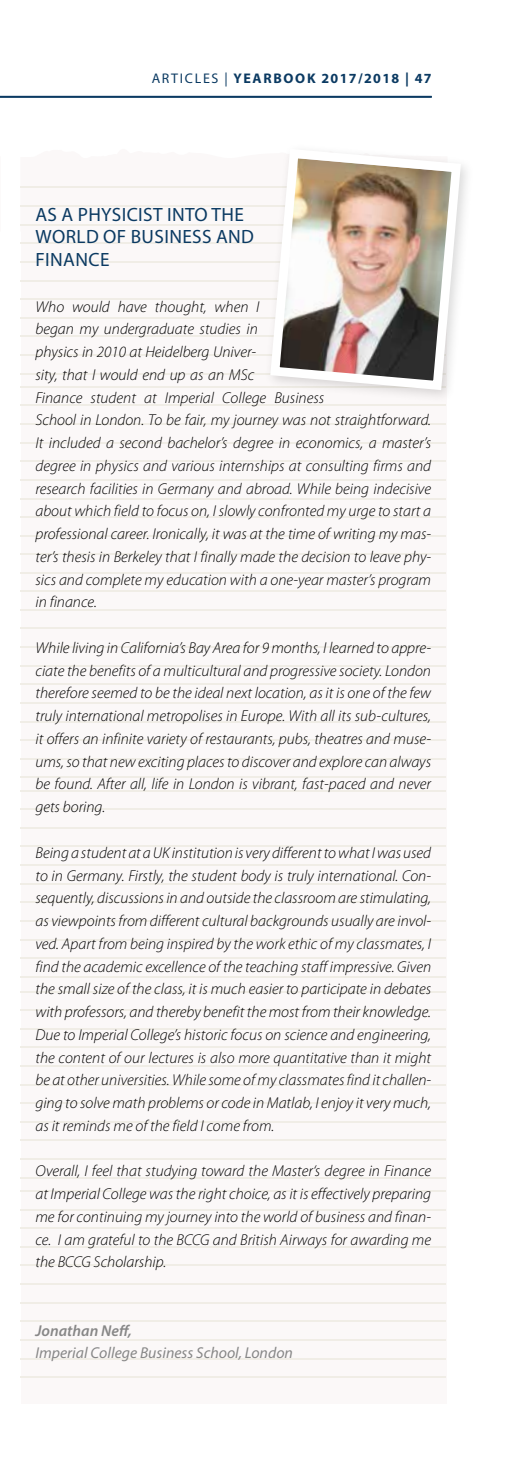
<style>
.page{position:relative;width:531px;height:1474px;background:#fff}
.page>*{position:absolute;margin:0;border:0;box-sizing:border-box;transform-origin:0 0}
.t1{font:19.25px/22.8px "Myriad Pro";letter-spacing:.02em;color:#0b3a62}
.t2{font:italic 300 15.75px/22.8px "Myriad Pro";color:#000;text-align:justify}
.t3{font:italic 15.75px "Myriad Pro";color:#878787}
.t4{font:italic 600 15.75px "Myriad Pro";color:#878787}
.t5{font:700 14px "Myriad Pro";letter-spacing:.1em;color:#0b3a62}
.s1{font-weight:400}
</style>
<div class="page">
<hr style="left:0;top:96px;width:432px;height:2px;background:#0b3a62">
<div style="left:21px;top:158px;width:425px;height:1245px;background:#fbf8f8"></div>
<hr style="left:21px;top:186px;width:425px;height:2px;background:#f0ede6">
<hr style="left:21px;top:205px;width:425px;height:2px;background:#f0ede6">
<hr style="left:21px;top:224px;width:425px;height:1px;background:#f0ede6">
<hr style="left:21px;top:242px;width:425px;height:2px;background:#f0ede6">
<hr style="left:21px;top:261px;width:425px;height:2px;background:#f0ede6">
<hr style="left:21px;top:280px;width:425px;height:1px;background:#f0ede6">
<hr style="left:21px;top:298px;width:425px;height:2px;background:#f0ede6">
<hr style="left:21px;top:317px;width:425px;height:1px;background:#f0ede6">
<hr style="left:21px;top:335px;width:425px;height:2px;background:#f0ede6">
<hr style="left:21px;top:354px;width:425px;height:2px;background:#f0ede6">
<hr style="left:21px;top:373px;width:425px;height:1px;background:#f0ede6">
<hr style="left:21px;top:386px;width:425px;height:2px;background:#f0ede6">
<hr style="left:21px;top:404px;width:425px;height:2px;background:#f0ede6">
<hr style="left:21px;top:423px;width:425px;height:2px;background:#f0ede6">
<hr style="left:21px;top:442px;width:425px;height:1px;background:#f0ede6">
<hr style="left:21px;top:460px;width:425px;height:2px;background:#f0ede6">
<hr style="left:21px;top:479px;width:425px;height:2px;background:#f0ede6">
<hr style="left:21px;top:497px;width:425px;height:2px;background:#f0ede6">
<hr style="left:21px;top:516px;width:425px;height:2px;background:#f0ede6">
<hr style="left:21px;top:535px;width:425px;height:1px;background:#f0ede6">
<hr style="left:21px;top:553px;width:425px;height:2px;background:#f0ede6">
<hr style="left:21px;top:572px;width:425px;height:2px;background:#f0ede6">
<hr style="left:21px;top:590px;width:425px;height:2px;background:#f0ede6">
<hr style="left:21px;top:609px;width:425px;height:1px;background:#f0ede6">
<hr style="left:21px;top:627px;width:425px;height:2px;background:#f0ede6">
<hr style="left:21px;top:646px;width:425px;height:2px;background:#f0ede6">
<hr style="left:21px;top:664px;width:425px;height:2px;background:#f0ede6">
<hr style="left:21px;top:683px;width:425px;height:2px;background:#f0ede6">
<hr style="left:21px;top:702px;width:425px;height:1px;background:#f0ede6">
<hr style="left:21px;top:720px;width:425px;height:2px;background:#f0ede6">
<hr style="left:21px;top:739px;width:425px;height:2px;background:#f0ede6">
<hr style="left:21px;top:758px;width:425px;height:1px;background:#f0ede6">
<hr style="left:21px;top:776px;width:425px;height:2px;background:#f0ede6">
<hr style="left:21px;top:789px;width:425px;height:2px;background:#f0ede6">
<hr style="left:21px;top:808px;width:425px;height:2px;background:#f0ede6">
<hr style="left:21px;top:827px;width:425px;height:1px;background:#f0ede6">
<hr style="left:21px;top:845px;width:425px;height:2px;background:#f0ede6">
<hr style="left:21px;top:864px;width:425px;height:2px;background:#f0ede6">
<hr style="left:21px;top:882px;width:425px;height:2px;background:#f0ede6">
<hr style="left:21px;top:901px;width:425px;height:2px;background:#f0ede6">
<hr style="left:21px;top:920px;width:425px;height:1px;background:#f0ede6">
<hr style="left:21px;top:938px;width:425px;height:2px;background:#f0ede6">
<hr style="left:21px;top:957px;width:425px;height:2px;background:#f0ede6">
<hr style="left:21px;top:975px;width:425px;height:2px;background:#f0ede6">
<hr style="left:21px;top:990px;width:425px;height:2px;background:#f0ede6">
<hr style="left:21px;top:1009px;width:425px;height:2px;background:#f0ede6">
<hr style="left:21px;top:1027px;width:425px;height:2px;background:#f0ede6">
<hr style="left:21px;top:1046px;width:425px;height:2px;background:#f0ede6">
<hr style="left:21px;top:1065px;width:425px;height:1px;background:#f0ede6">
<hr style="left:21px;top:1083px;width:425px;height:2px;background:#f0ede6">
<hr style="left:21px;top:1102px;width:425px;height:2px;background:#f0ede6">
<hr style="left:21px;top:1120px;width:425px;height:2px;background:#f0ede6">
<hr style="left:21px;top:1139px;width:425px;height:2px;background:#f0ede6">
<hr style="left:21px;top:1158px;width:425px;height:1px;background:#f0ede6">
<hr style="left:21px;top:1176px;width:425px;height:2px;background:#f0ede6">
<hr style="left:21px;top:1190px;width:425px;height:1px;background:#f0ede6">
<hr style="left:21px;top:1208px;width:425px;height:2px;background:#f0ede6">
<hr style="left:21px;top:1227px;width:425px;height:1px;background:#f0ede6">
<hr style="left:21px;top:1245px;width:425px;height:2px;background:#f0ede6">
<hr style="left:21px;top:1264px;width:425px;height:2px;background:#f0ede6">
<hr style="left:21px;top:1283px;width:425px;height:1px;background:#f0ede6">
<hr style="left:21px;top:1301px;width:425px;height:2px;background:#f0ede6">
<hr style="left:21px;top:1320px;width:425px;height:2px;background:#f0ede6">
<hr style="left:21px;top:1338px;width:425px;height:2px;background:#f0ede6">
<hr style="left:21px;top:1357px;width:425px;height:2px;background:#f0ede6">
<hr style="left:21px;top:1376px;width:425px;height:1px;background:#f0ede6">
<div style="left:264px;top:142px;width:210px;height:261px;background:#fff"></div>
<img style="left:265px;top:151px;width:201px;height:244px">
<p class="t5" style="left:152px;top:69px;width:281px"><span class="s1">ARTICLES |</span> YEARBOOK 2017/2018 | 47</p>
<p class="t1" style="left:35px;top:202px;width:220px">AS A PHYSICIST INTO THE<br>WORLD OF BUSINESS AND<br>FINANCE</p>
<p class="t2" style="left:35px;top:295px;width:397px;text-align:left">Who would have thought, when I<br>began my undergraduate studies in<br>physics in 2010 at Heidelberg Univer-<br>sity, that I would end up as an MSc<br>Finance student at Imperial College Business<br>School in London. To be fair, my journey was not straightforward.<br>It included a second bachelor’s degree in economics, a master’s degree in physics and various internships at consulting firms and research facilities in Germany and abroad. While being indecisive about which field to focus on, I slowly confronted my urge to start a professional career. Ironically, it was at the time of writing my mas&shy;ter’s thesis in Berkeley that I finally made the decision to leave phy&shy;sics and complete my education with a one-year master’s program in finance.</p>
<p class="t2" style="left:35px;top:636px;width:397px">While living in California’s Bay Area for 9 months, I learned to appre&shy;ciate the benefits of a multicultural and progressive society. London therefore seemed to be the ideal next location, as it is one of the few truly international metropolises in Europe. With all its sub-cultures, it offers an infinite variety of restaurants, pubs, theatres and muse&shy;ums, so that new exciting places to discover and explore can always be found. After all, life in London is vibrant, fast-paced and never gets boring.</p>
<p class="t2" style="left:35px;top:841px;width:397px">Being a student at a UK institution is very different to what I was used to in Germany. Firstly, the student body is truly international. Con&shy;sequently, discussions in and outside the classroom are stimulating, as viewpoints from different cultural backgrounds usually are invol&shy;ved. Apart from being inspired by the work ethic of my classmates, I find the academic excellence of the teaching staff impressive. Given the small size of the class, it is much easier to participate in debates with professors, and thereby benefit the most from their knowledge.<br>Due to Imperial College’s historic focus on science and engineering, the content of our lectures is also more quantitative than it might be at other universities. While some of my classmates find it challen&shy;ging to solve math problems or code in Matlab, I enjoy it very much, as it reminds me of the field I come from.</p>
<p class="t2" style="left:35px;top:1159px;width:397px">Overall, I feel that studying toward the Master‘s degree in Finance at Imperial College was the right choice, as it is effectively preparing me for continuing my journey into the world of business and finan&shy;ce. I am grateful to the BCCG and British Airways for awarding me the BCCG Scholarship.</p>
<p class="t4" style="left:35px;top:1320px;width:98px">Jonathan Neff,</p>
<p class="t3" style="left:35px;top:1343px;width:259px">Imperial College Business School, London</p>
</div>
